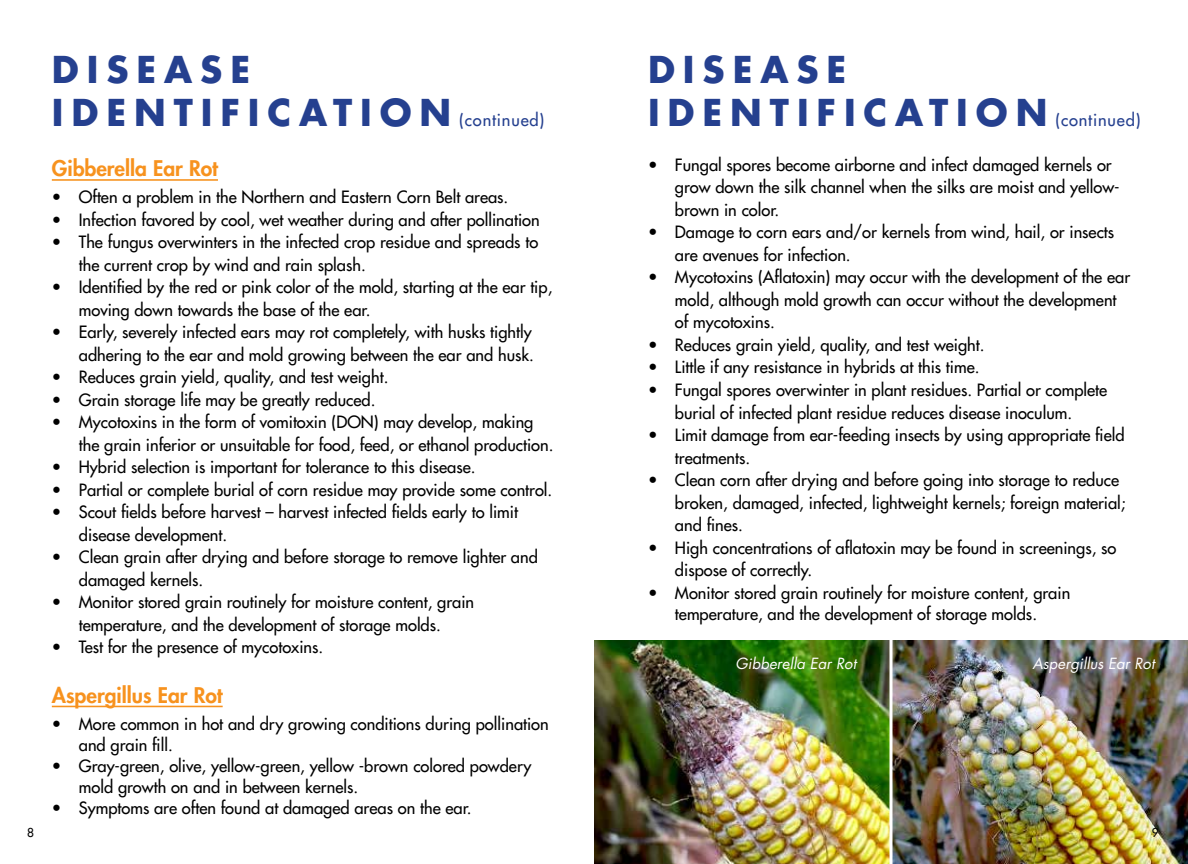
<style>
.page{position:relative;width:1188px;height:864px;background:#fff}
.page>*{position:absolute;margin:0;border:0;box-sizing:border-box;transform-origin:0 0}
.t1{font:700 36px/43.2px "Futura LT";letter-spacing:.22em;color:#25408f}
.t2{font:800 21px "Futura LT";color:#f7921e}
.t3{font:16.5px/22.5px "Futura LT";color:#000}
.t4{font:italic 15px "Futura LT";color:#fff}
.t5{font:12px "Futura LT";color:#000}
.s1{font-weight:400;font-size:16.5px}
</style>
<div class="page">
<hr style="left:52px;top:179px;width:166px;height:2px;background:#f7921e">
<hr style="left:52px;top:706px;width:171px;height:1px;background:#f7921e">
<img style="left:594px;top:640px;width:594px;height:224px">
<hr style="left:890px;top:590px;width:2px;height:274px;background:#fff">
<h1 class="t1" style="left:52px;top:47px;width:494px">DISEASE<br>IDENTIFICATION <span class="s1">(continued)</span></h1>
<p class="t2" style="left:52px;top:154px;width:168px">Gibberella Ear Rot</p>
<p class="t3" style="left:52px;top:186px;width:458px">• Often a problem in the Northern and Eastern Corn Belt areas.</p>
<p class="t3" style="left:52px;top:208px;width:489px">• Infection favored by cool, wet weather during and after pollination</p>
<p class="t3" style="left:79px;top:231px;width:461px;text-indent:-27px">• The fungus overwinters in the infected crop residue and spreads to the current crop by wind and rain splash.</p>
<p class="t3" style="left:79px;top:276px;width:475px;text-indent:-27px">• Identified by the red or pink color of the mold, starting at the ear tip, moving down towards the base of the ear.</p>
<p class="t3" style="left:52px;top:321px;width:484px;text-align:right">• Early, severely infected ears may rot completely, with husks tightly adhering to the ear and mold growing between the ear and husk.</p>
<p class="t3" style="left:52px;top:366px;width:338px">• Reduces grain yield, quality, and test weight.</p>
<p class="t3" style="left:52px;top:388px;width:325px">• Grain storage life may be greatly reduced.</p>
<p class="t3" style="left:79px;top:411px;width:476px;text-indent:-27px">• Mycotoxins in the form of vomitoxin (DON) may develop, making the grain inferior or unsuitable for food, feed, or ethanol production.</p>
<p class="t3" style="left:52px;top:456px;width:425px">• Hybrid selection is important for tolerance to this disease.</p>
<p class="t3" style="left:52px;top:478px;width:502px">• Partial or complete burial of corn residue may provide some control.</p>
<p class="t3" style="left:79px;top:501px;width:441px;text-indent:-27px">• Scout fields before harvest – harvest infected fields early to limit disease development.</p>
<p class="t3" style="left:79px;top:546px;width:461px;text-indent:-27px">• Clean grain after drying and before storage to remove lighter and damaged kernels.</p>
<p class="t3" style="left:52px;top:591px;width:424px;text-align:center">• Monitor stored grain routinely for moisture content, grain temperature, and the development of storage molds.</p>
<p class="t3" style="left:52px;top:636px;width:273px">• Test for the presence of mycotoxins.</p>
<p class="t2" style="left:52px;top:681px;width:172px">Aspergillus Ear Rot</p>
<p class="t3" style="left:79px;top:713px;width:472px;line-height:21px;text-indent:-27px">• More common in hot and dry growing conditions during pollination and grain fill.</p>
<p class="t3" style="left:79px;top:755px;width:454px;line-height:21px;text-indent:-27px">• Gray-green, olive, yellow-green, yellow -brown colored powdery mold growth on and in between kernels.</p>
<p class="t3" style="left:52px;top:796px;width:421px">• Symptoms are often found at damaged areas on the ear.</p>
<h1 class="t1" style="left:648px;top:47px;width:494px">DISEASE<br>IDENTIFICATION <span class="s1">(continued)</span></h1>
<p class="t3" style="left:675px;top:153px;width:446px;text-indent:-27px">• Fungal spores become airborne and infect damaged kernels or grow down the silk channel when the silks are moist and yellow&shy;brown in color.</p>
<p class="t3" style="left:675px;top:221px;width:441px;text-indent:-27px">• Damage to corn ears and/or kernels from wind, hail, or insects are avenues for infection.</p>
<p class="t3" style="left:675px;top:266px;width:457px;text-indent:-27px">• Mycotoxins (Aflatoxin) may occur with the development of the ear mold, although mold growth can occur without the development of mycotoxins.</p>
<p class="t3" style="left:648px;top:334px;width:338px">• Reduces grain yield, quality, and test weight.</p>
<p class="t3" style="left:648px;top:356px;width:333px">• Little if any resistance in hybrids at this time.</p>
<p class="t3" style="left:648px;top:379px;width:461px;text-align:center">• Fungal spores overwinter in plant residues. Partial or complete burial of infected plant residue reduces disease inoculum.</p>
<p class="t3" style="left:675px;top:424px;width:451px;text-indent:-27px">• Limit damage from ear-feeding insects by using appropriate field treatments.</p>
<p class="t3" style="left:675px;top:469px;width:452px;text-indent:-27px">• Clean corn after drying and before going into storage to reduce broken, damaged, infected, lightweight kernels; foreign material; and fines.</p>
<p class="t3" style="left:675px;top:536px;width:443px;text-indent:-27px">• High concentrations of aflatoxin may be found in screenings, so dispose of correctly.</p>
<p class="t3" style="left:648px;top:581px;width:424px;line-height:21.8px;text-align:center">• Monitor stored grain routinely for moisture content, grain temperature, and the development of storage molds.</p>
<p class="t4" style="left:736px;top:654px;width:122px">Gibberella Ear Rot</p>
<p class="t4" style="left:1032px;top:654px;width:124px">Aspergillus Ear Rot</p>
<p class="t5" style="left:27px;top:825px;width:8px">8</p>
<p class="t5" style="left:1152px;top:825px;width:8px">9</p>
</div>
